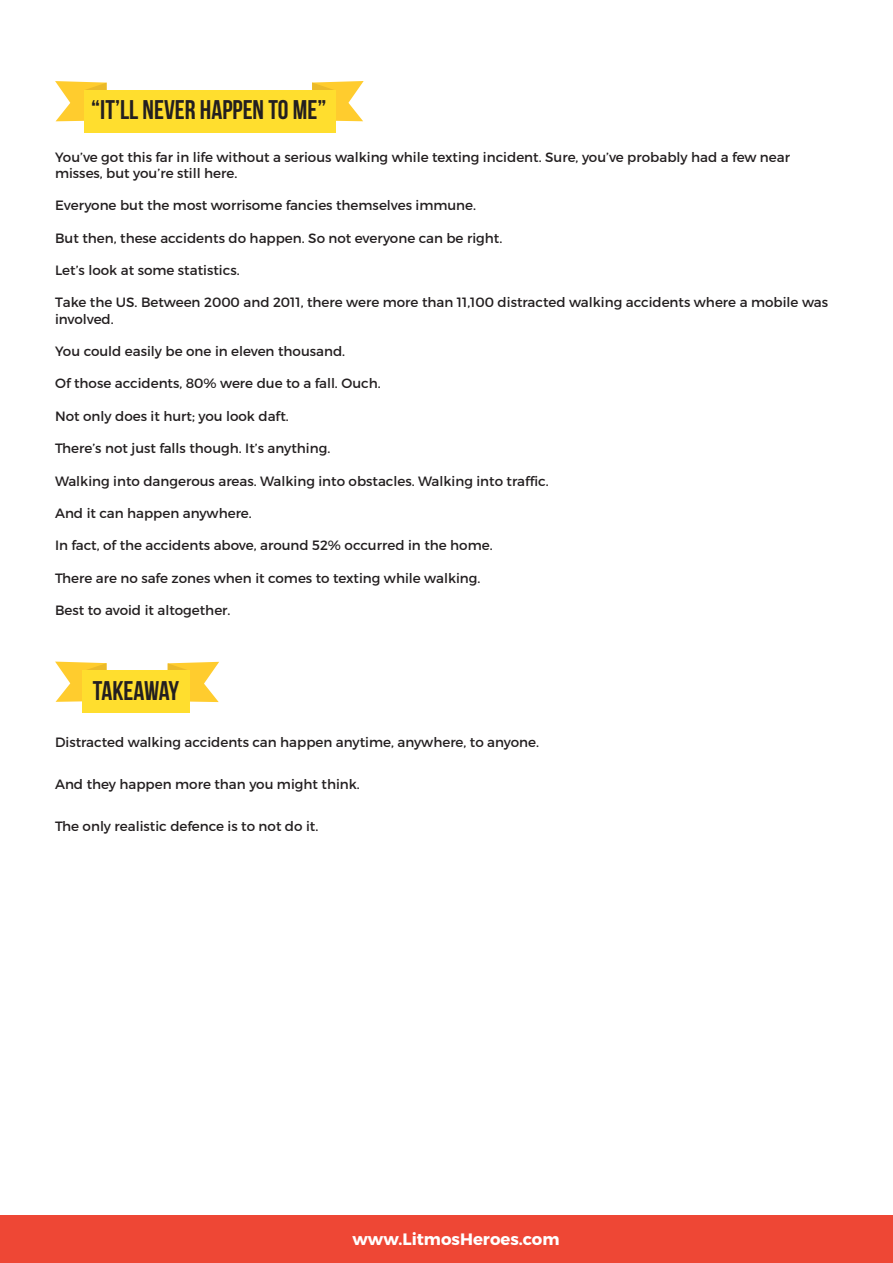
<style>
.page{position:relative;width:893px;height:1263px;background:#fff}
.page>*{position:absolute;margin:0;border:0;box-sizing:border-box;transform-origin:0 0}
.t1{font:700 27px "Bebas Neue";color:#231f20}
.t2{font:700 16.5px "Montserrat";color:#fff}
.t3{font:13.5px/16.2px "Montserrat";color:#231f20}
</style>
<div class="page">
<div style="left:0;top:1215px;width:893px;height:48px;background:#ee4735"></div>
<svg style="left:55px;top:81px;width:52px;height:40px"></svg>
<svg style="left:312px;top:81px;width:52px;height:40px"></svg>
<div style="left:85px;top:90px;width:251px;height:42px;background:#ffde2e"></div>
<svg style="left:55px;top:662px;width:52px;height:40px"></svg>
<svg style="left:168px;top:662px;width:51px;height:40px"></svg>
<div style="left:83px;top:670px;width:107px;height:43px;background:#ffde2e"></div>
<p class="t1" style="left:91px;top:95px;width:237px">“IT’LL NEVER HAPPEN TO ME”</p>
<p class="t3" style="left:55px;top:149px;width:736px">You’ve got this far in life without a serious walking while texting incident. Sure, you’ve probably had a few near misses, but you’re still here.</p>
<p class="t3" style="left:55px;top:197px;width:423px">Everyone but the most worrisome fancies themselves immune.</p>
<p class="t3" style="left:55px;top:230px;width:449px">But then, these accidents do happen. So not everyone can be right.</p>
<p class="t3" style="left:55px;top:262px;width:186px">Let’s look at some statistics.</p>
<p class="t3" style="left:55px;top:294px;width:775px">Take the US. Between 2000 and 2011, there were more than 11,100 distracted walking accidents where a mobile was involved.</p>
<p class="t3" style="left:55px;top:343px;width:292px">You could easily be one in eleven thousand.</p>
<p class="t3" style="left:55px;top:375px;width:327px">Of those accidents, 80% were due to a fall. Ouch.</p>
<p class="t3" style="left:55px;top:408px;width:235px">Not only does it hurt; you look daft.</p>
<p class="t3" style="left:55px;top:440px;width:277px">There’s not just falls though. It’s anything.</p>
<p class="t3" style="left:55px;top:473px;width:495px">Walking into dangerous areas. Walking into obstacles. Walking into traffic.</p>
<p class="t3" style="left:55px;top:505px;width:198px">And it can happen anywhere.</p>
<p class="t3" style="left:55px;top:537px;width:439px">In fact, of the accidents above, around 52% occurred in the home.</p>
<p class="t3" style="left:55px;top:570px;width:427px">There are no safe zones when it comes to texting while walking.</p>
<p class="t3" style="left:55px;top:602px;width:177px">Best to avoid it altogether.</p>
<p class="t1" style="left:93px;top:675px;width:88px">TAKEAWAY</p>
<p class="t3" style="left:55px;top:734px;width:486px">Distracted walking accidents can happen anytime, anywhere, to anyone.</p>
<p class="t3" style="left:55px;top:776px;width:306px">And they happen more than you might think.</p>
<p class="t3" style="left:55px;top:818px;width:265px">The only realistic defence is to not do it.</p>
<p class="t2" style="left:353px;top:1228px;width:209px">www.LitmosHeroes.com</p>
</div>
